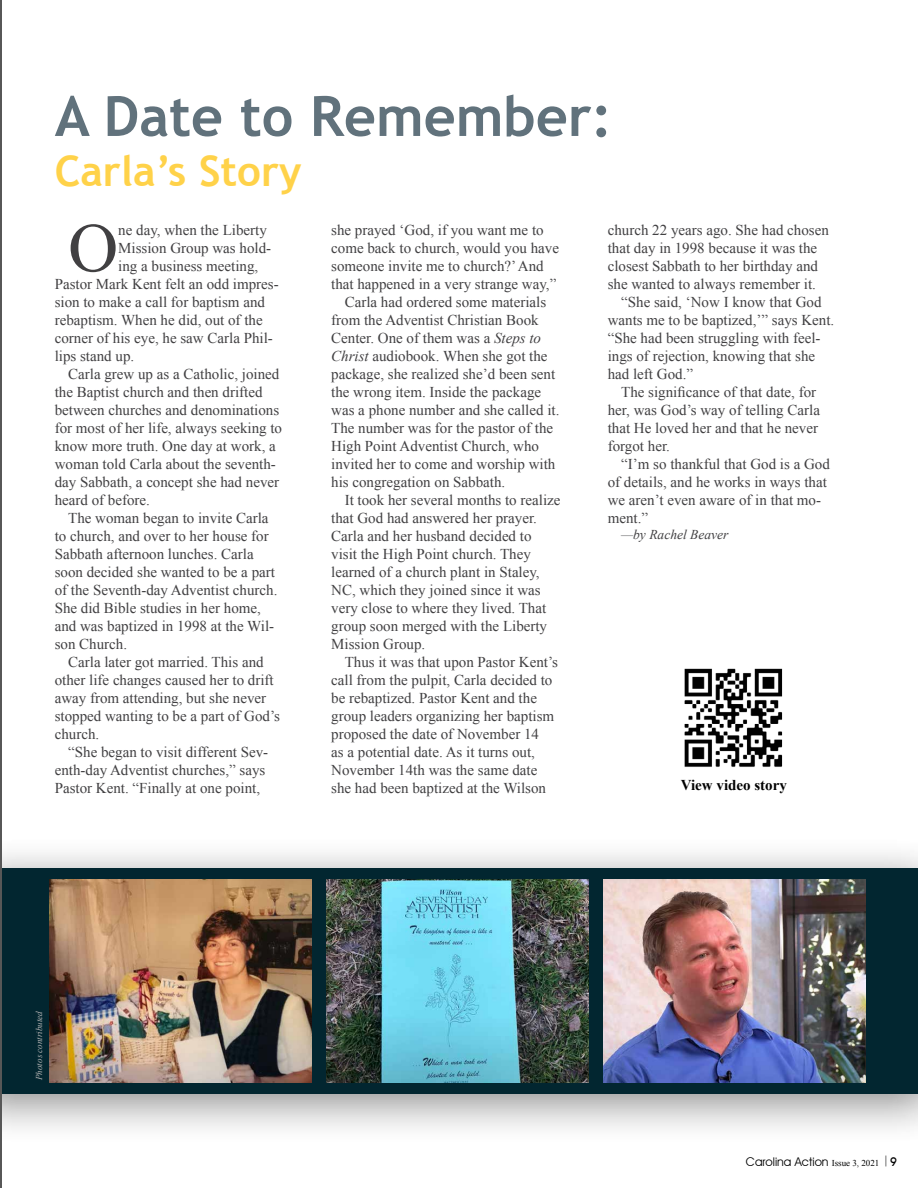
<style>
.page{position:relative;width:918px;height:1188px;background:#fff}
.page>*{position:absolute;margin:0;border:0;box-sizing:border-box;transform-origin:0 0}
.t1{font:69.3px "Times New Roman";color:#414042}
.t2{font:700 55.5px "Trebuchet MS";color:#61727c}
.t3{font:700 42px "Trebuchet MS";color:#ffd249}
.t4{font:15px "Times New Roman";color:#414042}
.t5{font:700 15px "Times New Roman";color:#000}
.t6{font:italic 13.5px "Times New Roman";color:#414042}
.t7{font:12px "Avant Garde IT Cby BT";color:#000}
.t8{font:italic 9px "Times New Roman";color:#b3b3b3}
.s1{font-style:italic}
.s2{font-family:"Times New Roman";font-size:9px}
.s3{font-family:"Times New Roman"}
.s4{font-weight:500}
</style>
<div class="page">
<div style="left:0;top:836px;width:918px;height:310px;background:#000;opacity:.45"></div>
<div style="left:0;top:868px;width:918px;height:226px;background:#022630"></div>
<img style="left:50px;top:879px;width:262px;height:204px">
<img style="left:326px;top:879px;width:262px;height:204px">
<img style="left:603px;top:879px;width:262px;height:204px">
<img style="left:684px;top:668px;width:99px;height:99px">
<hr style="left:0;top:0;width:2px;height:1188px;background:#575757">
<h2 class="t2" style="left:55px;top:82px;width:559px">A Date to Remember:</h2>
<h3 class="t3" style="left:55px;top:145px;width:248px">Carla’s Story</h3>
<h1 class="t1" style="left:68px;top:201px;width:52px">O</h1>
<p class="t4" style="left:118px;top:220px;width:150px">ne day, when the Liberty</p>
<p class="t4" style="left:118px;top:238px;width:154px">Mission Group was hold-</p>
<p class="t4" style="left:118px;top:256px;width:141px">ing a business meeting,</p>
<p class="t4" style="left:55px;top:274px;width:226px">Pastor Mark Kent felt an odd impres-</p>
<p class="t4" style="left:55px;top:292px;width:212px">sion to make a call for baptism and</p>
<p class="t4" style="left:55px;top:310px;width:210px">rebaptism. When he did, out of the</p>
<p class="t4" style="left:55px;top:328px;width:220px">corner of his eye, he saw Carla Phil-</p>
<p class="t4" style="left:55px;top:346px;width:81px">lips stand up.</p>
<p class="t4" style="left:68px;top:364px;width:213px">Carla grew up as a Catholic, joined</p>
<p class="t4" style="left:55px;top:382px;width:209px">the Baptist church and then drifted</p>
<p class="t4" style="left:55px;top:400px;width:226px">between churches and denominations</p>
<p class="t4" style="left:55px;top:418px;width:229px">for most of her life, always seeking to</p>
<p class="t4" style="left:55px;top:436px;width:223px">know more truth. One day at work, a</p>
<p class="t4" style="left:55px;top:454px;width:223px">woman told Carla about the seventh-</p>
<p class="t4" style="left:55px;top:472px;width:226px">day Sabbath, a concept she had never</p>
<p class="t4" style="left:55px;top:490px;width:97px">heard of before.</p>
<p class="t4" style="left:68px;top:508px;width:202px">The woman began to invite Carla</p>
<p class="t4" style="left:55px;top:526px;width:216px">to church, and over to her house for</p>
<p class="t4" style="left:55px;top:544px;width:201px">Sabbath afternoon lunches. Carla</p>
<p class="t4" style="left:55px;top:562px;width:222px">soon decided she wanted to be a part</p>
<p class="t4" style="left:55px;top:580px;width:224px">of the Seventh-day Adventist church.</p>
<p class="t4" style="left:55px;top:598px;width:208px">She did Bible studies in her home,</p>
<p class="t4" style="left:55px;top:616px;width:221px">and was baptized in 1998 at the Wil-</p>
<p class="t4" style="left:55px;top:634px;width:74px">son Church.</p>
<p class="t4" style="left:68px;top:652px;width:197px">Carla later got married. This and</p>
<p class="t4" style="left:55px;top:670px;width:221px">other life changes caused her to drift</p>
<p class="t4" style="left:55px;top:688px;width:213px">away from attending, but she never</p>
<p class="t4" style="left:55px;top:706px;width:227px">stopped wanting to be a part of God’s</p>
<p class="t4" style="left:55px;top:724px;width:46px">church.</p>
<p class="t4" style="left:68px;top:742px;width:202px">“She began to visit different Sev-</p>
<p class="t4" style="left:55px;top:760px;width:212px">enth-day Adventist churches,” says</p>
<p class="t4" style="left:55px;top:778px;width:207px">Pastor Kent. “Finally at one point,</p>
<p class="t4" style="left:331px;top:220px;width:214px">she prayed ‘God, if you want me to</p>
<p class="t4" style="left:331px;top:238px;width:229px">come back to church, would you have</p>
<p class="t4" style="left:331px;top:256px;width:214px">someone invite me to church?’ And</p>
<p class="t4" style="left:331px;top:274px;width:227px">that happened in a very strange way,”</p>
<p class="t4" style="left:345px;top:292px;width:203px">Carla had ordered some materials</p>
<p class="t4" style="left:331px;top:310px;width:209px">from the Adventist Christian Book</p>
<p class="t4" style="left:331px;top:328px;width:211px">Center. One of them was a <span class="s1">Steps to</span></p>
<p class="t4" style="left:331px;top:346px;width:218px"><span class="s1">Christ</span> audiobook. When she got the</p>
<p class="t4" style="left:331px;top:364px;width:226px">package, she realized she’d been sent</p>
<p class="t4" style="left:331px;top:382px;width:211px">the wrong item. Inside the package</p>
<p class="t4" style="left:331px;top:400px;width:230px">was a phone number and she called it.</p>
<p class="t4" style="left:331px;top:418px;width:224px">The number was for the pastor of the</p>
<p class="t4" style="left:331px;top:436px;width:209px">High Point Adventist Church, who</p>
<p class="t4" style="left:331px;top:454px;width:226px">invited her to come and worship with</p>
<p class="t4" style="left:331px;top:472px;width:176px">his congregation on Sabbath.</p>
<p class="t4" style="left:345px;top:490px;width:217px">It took her several months to realize</p>
<p class="t4" style="left:331px;top:508px;width:207px">that God had answered her prayer.</p>
<p class="t4" style="left:331px;top:526px;width:202px">Carla and her husband decided to</p>
<p class="t4" style="left:331px;top:544px;width:201px">visit the High Point church. They</p>
<p class="t4" style="left:331px;top:562px;width:210px">learned of a church plant in Staley,</p>
<p class="t4" style="left:331px;top:580px;width:211px">NC, which they joined since it was</p>
<p class="t4" style="left:331px;top:598px;width:217px">very close to where they lived. That</p>
<p class="t4" style="left:331px;top:616px;width:217px">group soon merged with the Liberty</p>
<p class="t4" style="left:331px;top:634px;width:96px">Mission Group.</p>
<p class="t4" style="left:345px;top:652px;width:215px">Thus it was that upon Pastor Kent’s</p>
<p class="t4" style="left:331px;top:670px;width:223px">call from the pulpit, Carla decided to</p>
<p class="t4" style="left:331px;top:688px;width:207px">be rebaptized. Pastor Kent and the</p>
<p class="t4" style="left:331px;top:706px;width:225px">group leaders organizing her baptism</p>
<p class="t4" style="left:331px;top:724px;width:209px">proposed the date of November 14</p>
<p class="t4" style="left:331px;top:742px;width:205px">as a potential date. As it turns out,</p>
<p class="t4" style="left:331px;top:760px;width:208px">November 14th was the same date</p>
<p class="t4" style="left:331px;top:778px;width:216px">she had been baptized at the Wilson</p>
<p class="t4" style="left:608px;top:220px;width:223px">church 22 years ago. She had chosen</p>
<p class="t4" style="left:608px;top:238px;width:211px">that day in 1998 because it was the</p>
<p class="t4" style="left:608px;top:256px;width:212px">closest Sabbath to her birthday and</p>
<p class="t4" style="left:608px;top:274px;width:210px">she wanted to always remember it.</p>
<p class="t4" style="left:621px;top:292px;width:202px">“She said, ‘Now I know that God</p>
<p class="t4" style="left:608px;top:310px;width:228px">wants me to be baptized,’” says Kent.</p>
<p class="t4" style="left:608px;top:328px;width:214px">“She had been struggling with feel-</p>
<p class="t4" style="left:608px;top:346px;width:209px">ings of rejection, knowing that she</p>
<p class="t4" style="left:608px;top:364px;width:87px">had left God.”</p>
<p class="t4" style="left:621px;top:382px;width:196px">The significance of that date, for</p>
<p class="t4" style="left:608px;top:400px;width:214px">her, was God’s way of telling Carla</p>
<p class="t4" style="left:608px;top:418px;width:212px">that He loved her and that he never</p>
<p class="t4" style="left:608px;top:436px;width:64px">forgot her.</p>
<p class="t4" style="left:621px;top:454px;width:210px">“I’m so thankful that God is a God</p>
<p class="t4" style="left:608px;top:472px;width:221px">of details, and he works in ways that</p>
<p class="t4" style="left:608px;top:490px;width:215px">we aren’t even aware of in that mo-</p>
<p class="t4" style="left:608px;top:508px;width:42px">ment.”</p>
<p class="t6" style="left:621px;top:526px;width:109px">—by Rachel Beaver</p>
<p class="t5" style="left:681px;top:775px;width:108px">View video story</p>
<p class="t8" style="left:33px;top:1080px;width:71px;rotate:-90deg">Photos contributed</p>
<p class="t7" style="left:746px;top:1154px;width:152px">Carolina Action <span class="s2">Issue 3, 2021</span> <span class="s3">|</span> <span class="s4">9</span></p>
</div>
